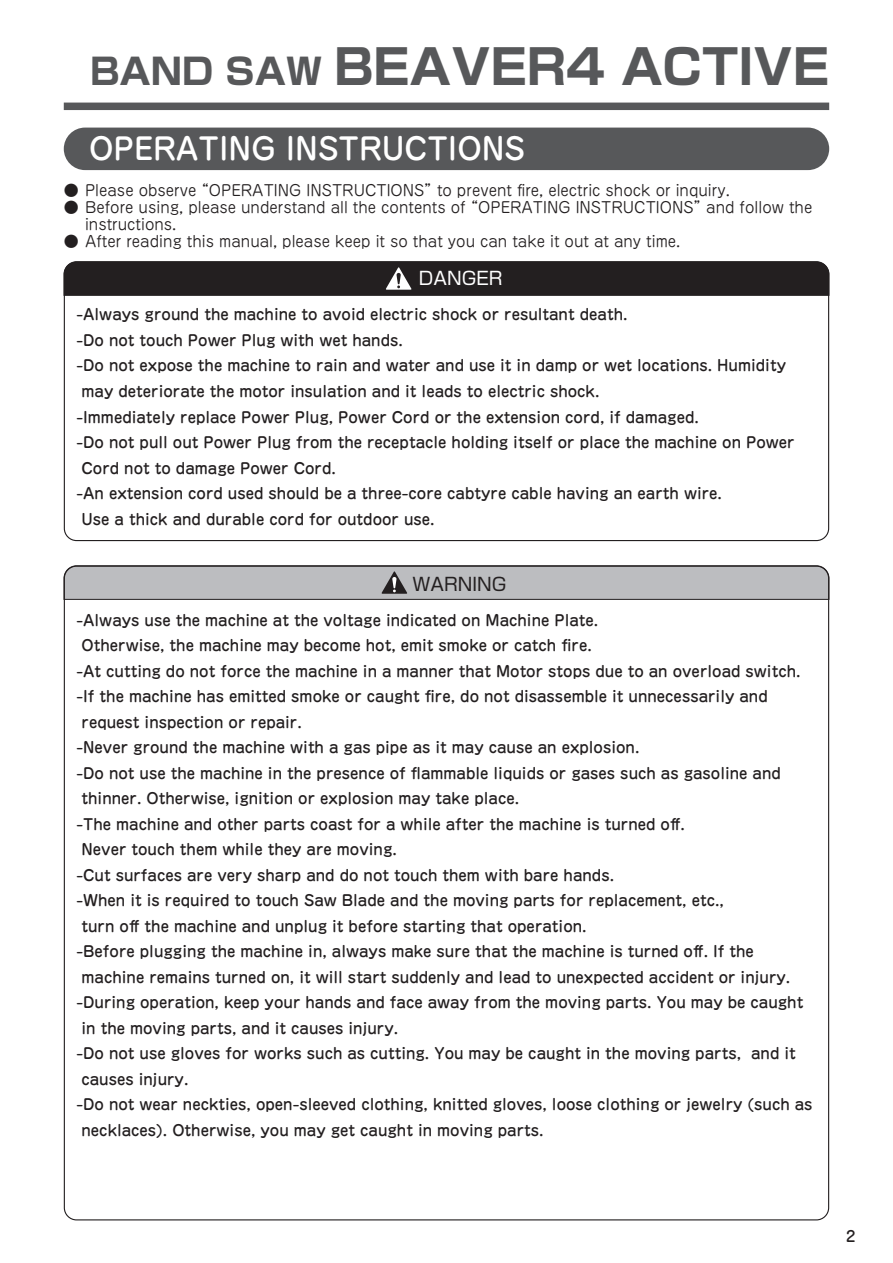
<style>
.page{position:relative;width:893px;height:1263px;background:#fff}
.page>*{position:absolute;margin:0;border:0;box-sizing:border-box;transform-origin:0 0}
.t1{font:700 48px "Shin Go Pro";color:#57585a}
.t2{font:500 30px "Jun 34 Pro";color:#fff}
.t3{font:18px "Shin Go Pro";color:#231f20}
.t4{font:18px "Shin Go Pro";color:#fff}
.t5{font:500 15px "Jun 34 Pro";color:#231f20}
.t6{font:15px/17px "Jun 201 Pro";color:#231f20}
.s1{font-size:36px}
</style>
<div class="page">
<div style="left:64px;top:103px;width:765px;height:7px;background:#57585a"></div>
<div style="left:64px;top:128px;width:765px;height:42px;background:#57585a;border-radius:21px"></div>
<svg style="left:64px;top:261px;width:765px;height:35px;background:#272324"></svg>
<svg style="left:64px;top:565px;width:765px;height:35px;background:#afafb2"></svg>
<h1 class="t1" style="left:90px;top:28px;width:741px"><span class="s1">BAND SAW</span> BEAVER4 ACTIVE</h1>
<h2 class="t2" style="left:89px;top:125px;width:438px">OPERATING INSTRUCTIONS</h2>
<p class="t6" style="left:64px;top:180px;width:668px">● Please observe “OPERATING INSTRUCTIONS”to prevent fire, electric shock or inquiry.</p>
<p class="t6" style="left:85px;top:197px;width:729px;text-indent:-21px">● Before using, please understand all the contents of “OPERATING INSTRUCTIONS”and follow the instructions.</p>
<p class="t6" style="left:64px;top:231px;width:618px">● After reading this manual, please keep it so that you can take it out at any time.</p>
<p class="t4" style="left:419px;top:264px;width:85px">DANGER</p>
<p class="t5" style="left:77px;top:303px;width:552px">-Always ground the machine to avoid electric shock or resultant death.</p>
<p class="t5" style="left:77px;top:328px;width:328px">-Do not touch Power Plug with wet hands.</p>
<p class="t5" style="left:77px;top:354px;width:711px">-Do not expose the machine to rain and water and use it in damp or wet locations. Humidity</p>
<p class="t5" style="left:82px;top:379px;width:519px">may deteriorate the motor insulation and it leads to electric shock.</p>
<p class="t5" style="left:77px;top:405px;width:624px">-Immediately replace Power Plug, Power Cord or the extension cord, if damaged.</p>
<p class="t5" style="left:77px;top:430px;width:720px">-Do not pull out Power Plug from the receptacle holding itself or place the machine on Power</p>
<p class="t5" style="left:82px;top:456px;width:256px">Cord not to damage Power Cord.</p>
<p class="t5" style="left:77px;top:481px;width:647px">-An extension cord used should be a three-core cabtyre cable having an earth wire.</p>
<p class="t5" style="left:82px;top:507px;width:355px">Use a thick and durable cord for outdoor use.</p>
<p class="t3" style="left:412px;top:569px;width:95px">WARNING</p>
<p class="t5" style="left:77px;top:608px;width:523px">-Always use the machine at the voltage indicated on Machine Plate.</p>
<p class="t5" style="left:82px;top:633px;width:512px">Otherwise, the machine may become hot, emit smoke or catch fire.</p>
<p class="t5" style="left:77px;top:659px;width:725px">-At cutting do not force the machine in a manner that Motor stops due to an overload switch.</p>
<p class="t5" style="left:77px;top:684px;width:693px">-If the machine has emitted smoke or caught fire, do not disassemble it unnecessarily and</p>
<p class="t5" style="left:82px;top:710px;width:222px">request inspection or repair.</p>
<p class="t5" style="left:77px;top:735px;width:564px">-Never ground the machine with a gas pipe as it may cause an explosion.</p>
<p class="t5" style="left:77px;top:761px;width:706px">-Do not use the machine in the presence of flammable liquids or gases such as gasoline and</p>
<p class="t5" style="left:82px;top:787px;width:439px">thinner. Otherwise, ignition or explosion may take place.</p>
<p class="t5" style="left:77px;top:812px;width:610px">-The machine and other parts coast for a while after the machine is turned off.</p>
<p class="t5" style="left:82px;top:838px;width:317px">Never touch them while they are moving.</p>
<p class="t5" style="left:77px;top:863px;width:539px">-Cut surfaces are very sharp and do not touch them with bare hands.</p>
<p class="t5" style="left:77px;top:889px;width:649px">-When it is required to touch Saw Blade and the moving parts for replacement, etc.,</p>
<p class="t5" style="left:82px;top:914px;width:507px">turn off the machine and unplug it before starting that operation.</p>
<p class="t5" style="left:77px;top:940px;width:679px">-Before plugging the machine in, always make sure that the machine is turned off. If the</p>
<p class="t5" style="left:82px;top:965px;width:710px">machine remains turned on, it will start suddenly and lead to unexpected accident or injury.</p>
<p class="t5" style="left:77px;top:991px;width:728px">-During operation, keep your hands and face away from the moving parts. You may be caught</p>
<p class="t5" style="left:82px;top:1016px;width:318px">in the moving parts, and it causes injury.</p>
<p class="t5" style="left:77px;top:1042px;width:721px">-Do not use gloves for works such as cutting. You may be caught in the moving parts, and it</p>
<p class="t5" style="left:82px;top:1067px;width:108px">causes injury.</p>
<p class="t5" style="left:77px;top:1093px;width:738px">-Do not wear neckties, open-sleeved clothing, knitted gloves, loose clothing or jewelry (such as</p>
<p class="t5" style="left:82px;top:1118px;width:464px">necklaces). Otherwise, you may get caught in moving parts.</p>
<p class="t5" style="left:846px;top:1224px;width:11px">2</p>
</div>
